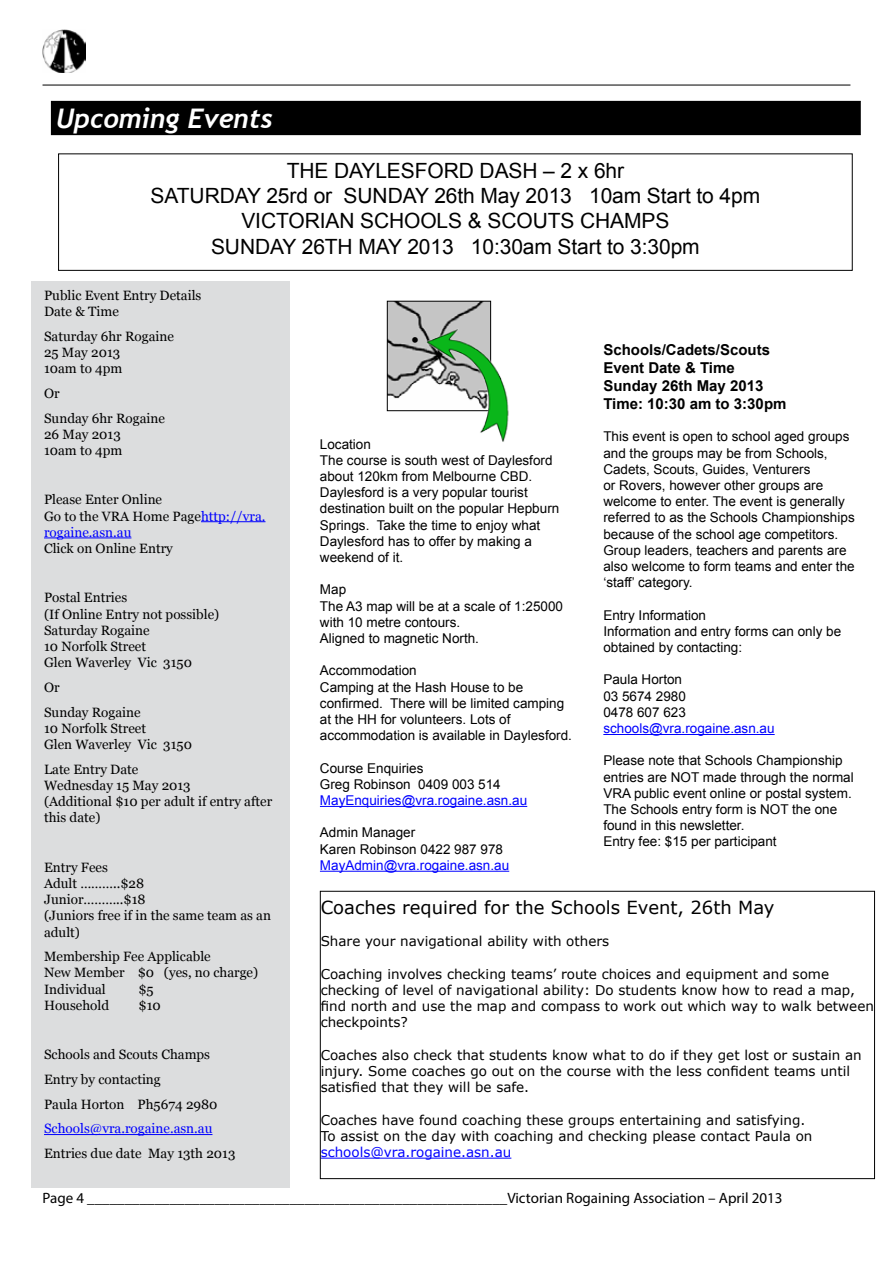
<style>
.page{position:relative;width:893px;height:1263px;background:#fff}
.page>*{position:absolute;margin:0;border:0;box-sizing:border-box;transform-origin:0 0}
.t1{font:italic 700 27px "Trebuchet";color:#fff}
.t2{font:22.5px "Arial";color:#000}
.t3{font:21px/25.2px "Arial";letter-spacing:-.005em;color:#000;text-align:center}
.t4{font:18px "Verdana";color:#000}
.t5{font:15px "Myriad Pro";color:#000}
.t6{font:700 15px/18px "Arial";color:#000}
.t7{font:13.5px/16.2px "Arial";color:#000}
.t8{font:13.5px/16.2px "Georgia";color:#000}
.t9{font:13.5px/16.2px "Verdana";color:#000}
.t10{font:13.5px "Arial";color:#00f}
.t11{font:13.5px "Georgia";color:#00f}
.t12{font:13.5px "Verdana";color:#00f}
.s1{color:#00f}
</style>
<div class="page">
<hr style="left:43px;top:85px;width:807px;height:1px;background:#000">
<img style="left:43px;top:30px;width:42px;height:42px">
<div style="left:51px;top:101px;width:809px;height:34px;background:#000"></div>
<div style="left:58px;top:153px;width:795px;height:118px;border:1px solid #000"></div>
<div style="left:31px;top:281px;width:258px;height:906px;background:#dcddde"></div>
<hr style="left:201px;top:521px;width:64px;height:1px;background:#00f">
<hr style="left:44px;top:538px;width:87px;height:1px;background:#00f">
<hr style="left:44px;top:1134px;width:168px;height:1px;background:#00f">
<hr style="left:320px;top:806px;width:207px;height:1px;background:#00f">
<hr style="left:320px;top:871px;width:189px;height:1px;background:#00f">
<hr style="left:603px;top:734px;width:172px;height:1px;background:#00f">
<img style="left:389px;top:303px;width:100px;height:96px">
<div style="left:387px;top:301px;width:104px;height:110px;border:1px solid #000"></div>
<img style="left:423px;top:326px;width:86px;height:116px">
<hr style="left:321px;top:1158px;width:190px;height:1px;background:#00f">
<div style="left:320px;top:891px;width:555px;height:288px;border:1px solid #000"></div>
<h1 class="t1" style="left:56px;top:102px;width:218px">Upcoming Events</h1>
<h3 class="t3" style="left:151px;top:158px;width:611px">THE DAYLESFORD DASH – 2 x 6hr<br>SATURDAY 25rd or SUNDAY 26th May 2013 10am Start to 4pm VICTORIAN SCHOOLS &amp; SCOUTS CHAMPS<br>SUNDAY 26TH MAY 2013 10:30am Start to 3:30pm</h3>
<p class="t8" style="left:44px;top:287px;width:159px">Public Event Entry Details<br>Date &amp; Time</p>
<p class="t8" style="left:44px;top:328px;width:131px">Saturday 6hr Rogaine<br>25 May 2013<br>10am to 4pm</p>
<p class="t8" style="left:44px;top:381px;width:122px;line-height:24.8px">Or<br>Sunday 6hr Rogaine</p>
<p class="t8" style="left:44px;top:426px;width:80px">26 May 2013<br>10am to 4pm</p>
<p class="t8" style="left:44px;top:492px;width:223px">Please Enter Online<br>Go to the VRA Home Page<span class="s1">http://vra. rogaine.asn.au</span></p>
<p class="t8" style="left:44px;top:540px;width:130px">Click on Online Entry</p>
<p class="t8" style="left:44px;top:590px;width:177px">Postal Entries<br>(If Online Entry not possible)<br>Saturday Rogaine<br>10 Norfolk Street<br>Glen Waverley Vic 3150</p>
<p class="t8" style="left:44px;top:675px;width:98px;line-height:24.8px">Or<br>Sunday Rogaine</p>
<p class="t8" style="left:44px;top:720px;width:149px">10 Norfolk Street<br>Glen Waverley Vic 3150</p>
<p class="t8" style="left:44px;top:761px;width:230px">Late Entry Date<br>Wednesday 15 May 2013<br>(Additional $10 per adult if entry after this date)</p>
<p class="t8" style="left:44px;top:859px;width:229px">Entry Fees<br>Adult ………..$28<br>Junior………..$18<br>(Juniors free if in the same team as an adult)</p>
<p class="t8" style="left:44px;top:949px;width:216px">Membership Fee Applicable<br>New Member $0 (yes, no charge)<br>Individual</p>
<h2 class="t2" style="left:411px;top:325px;width:9px">•</h2>
<p class="t6" style="left:603px;top:341px;width:185px">Schools/Cadets/Scouts<br>Event Date &amp; Time<br>Sunday 26th May 2013<br>Time: 10:30 am to 3:30pm</p>
<p class="t7" style="left:603px;top:429px;width:253px">This event is open to school aged groups and the groups may be from Schools, Cadets, Scouts, Guides, Venturers<br>or Rovers, however other groups are welcome to enter. The event is generally referred to as the Schools Championships because of the school age competitors.<br>Group leaders, teachers and parents are also welcome to form teams and enter the ‘staff’ category.</p>
<p class="t7" style="left:603px;top:607px;width:239px">Entry Information<br>Information and entry forms can only be obtained by contacting:</p>
<p class="t7" style="left:603px;top:672px;width:84px">Paula Horton<br>03 5674 2980<br>0478 607 623</p>
<p class="t10" style="left:603px;top:719px;width:173px">schools@vra.rogaine.asn.au</p>
<p class="t7" style="left:603px;top:753px;width:252px">Please note that Schools Championship entries are NOT made through the normal VRA public event online or postal system.<br>The Schools entry form is NOT the one found in this newsletter.<br>Entry fee: $15 per participant</p>
<p class="t7" style="left:320px;top:436px;width:241px">Location<br>The course is south west of Daylesford about 120km from Melbourne CBD.<br>Daylesford is a very popular tourist destination built on the popular Hepburn<br>Springs. Take the time to enjoy what<br>Daylesford has to offer by making a weekend of it.</p>
<p class="t7" style="left:320px;top:582px;width:245px">Map<br>The A3 map will be at a scale of 1:25000 with 10 metre contours.<br>Aligned to magnetic North.</p>
<p class="t7" style="left:320px;top:663px;width:254px">Accommodation<br>Camping at the Hash House to be confirmed. There will be limited camping at the HH for volunteers. Lots of accommodation is available in Daylesford.</p>
<p class="t7" style="left:320px;top:760px;width:182px">Course Enquiries<br>Greg Robinson 0409 003 514</p>
<p class="t10" style="left:320px;top:791px;width:209px">MayEnquiries@vra.rogaine.asn.au</p>
<p class="t7" style="left:320px;top:825px;width:185px">Admin Manager<br>Karen Robinson 0422 987 978</p>
<p class="t10" style="left:320px;top:856px;width:191px">MayAdmin@vra.rogaine.asn.au</p>
<h3 class="t4" style="left:321px;top:895px;width:455px">Coaches required for the Schools Event, 26th May</h3>
<p class="t9" style="left:321px;top:933px;width:290px">Share your navigational ability with others</p>
<p class="t9" style="left:321px;top:965px;width:555px">Coaching involves checking teams’ route choices and equipment and some checking of level of navigational ability: Do students know how to read a map, find north and use the map and compass to work out which way to walk between checkpoints?</p>
<p class="t9" style="left:321px;top:1046px;width:543px">Coaches also check that students know what to do if they get lost or sustain an injury. Some coaches go out on the course with the less confident teams until satisfied that they will be safe.</p>
<p class="t9" style="left:321px;top:1111px;width:493px">Coaches have found coaching these groups entertaining and satisfying.<br>To assist on the day with coaching and checking please contact Paula on</p>
<p class="t12" style="left:321px;top:1143px;width:192px">schools@vra.rogaine.asn.au</p>
<p class="t8" style="left:138px;top:981px;width:17px">$5</p>
<p class="t8" style="left:44px;top:997px;width:67px">Household</p>
<p class="t8" style="left:138px;top:997px;width:24px">$10</p>
<p class="t8" style="left:44px;top:1042px;width:175px;line-height:24.8px">Schools and Scouts Champs<br>Entry by contacting<br>Paula Horton Ph5674 2980</p>
<p class="t11" style="left:44px;top:1120px;width:170px">Schools@vra.rogaine.asn.au</p>
<p class="t8" style="left:44px;top:1145px;width:193px">Entries due date May 13th 2013</p>
<p class="t5" style="left:43px;top:1188px;width:742px">Page 4 ________________________________________________________Victorian Rogaining Association – April 2013</p>
</div>
